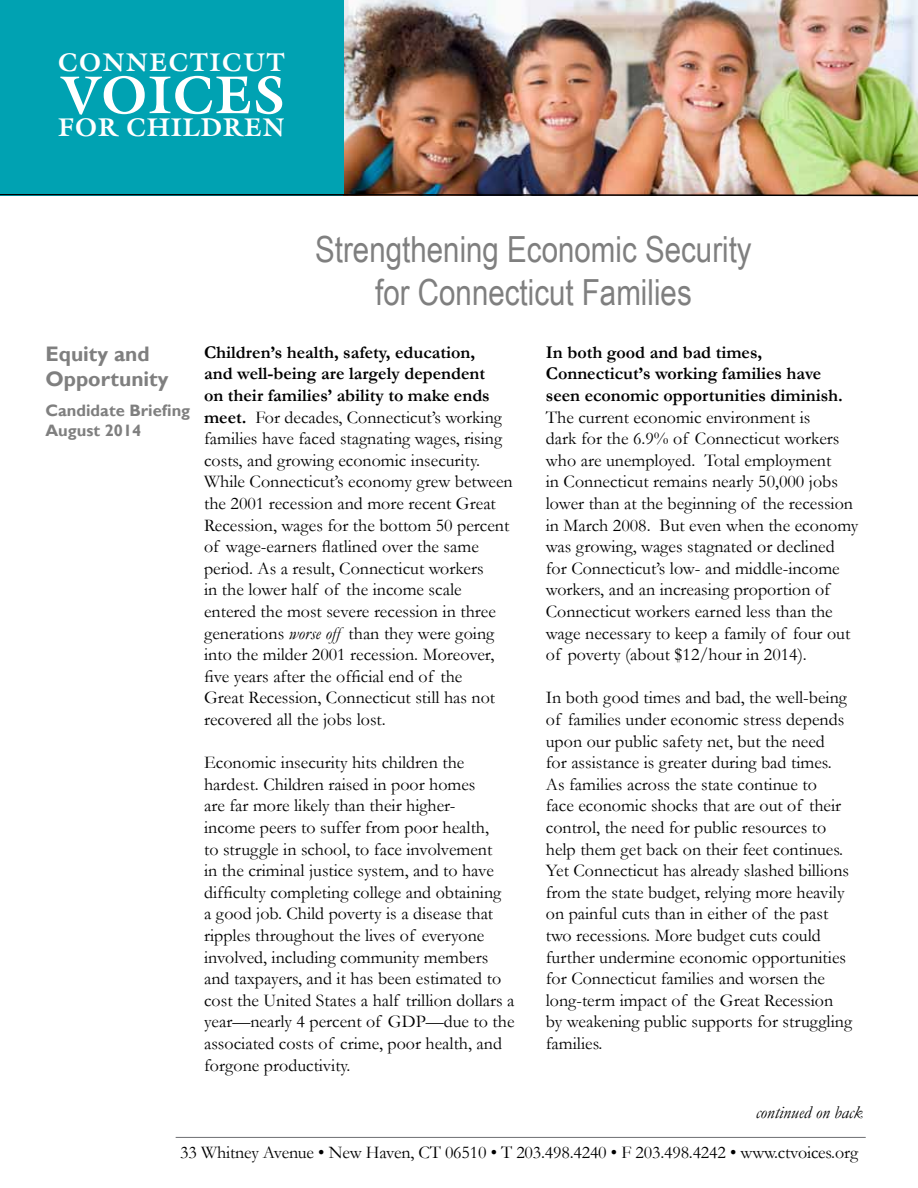
<style>
.page{position:relative;width:918px;height:1188px;background:#fff}
.page>*{position:absolute;margin:0;border:0;box-sizing:border-box;transform-origin:0 0}
.t1{font:700 52.5px "Galliard IT Cby BT";letter-spacing:.025em;color:#fff}
.t2{font:36px/43.2px "Arial Narrow";color:#7f7f7f;text-align:center}
.t3{font:700 25.2px "Galliard IT Cby BT";letter-spacing:.06em;color:#fff}
.t4{font:700 25.2px "Galliard IT Cby BT";letter-spacing:.03em;color:#fff}
.t5{font:700 21px/25.2px "Gill Sans";color:#7f7f7f}
.t6{font:18px/21.6px "Garamond";color:#000}
.t7{font:700 18px/21.6px "Garamond";color:#000}
.t8{font:italic 18px "Garamond";color:#000}
.t9{font:700 16.5px/19.8px "Gill Sans";color:#7f7f7f}
.s1{font-weight:700}
.s2{font-style:italic}
</style>
<div class="page">
<hr style="left:176px;top:1137px;width:690px;height:1px;background:#6d6e71">
<img style="left:344px;top:0;width:574px;height:193px">
<svg style="left:0;top:193px;width:918px;height:4px"></svg>
<div style="left:0;top:0;width:343px;height:193px;background:#00a2b2"></div>
<h3 class="t3" style="left:58px;top:46px;width:228px">CONNECTICUT</h3>
<h1 class="t1" style="left:61px;top:61px;width:225px">VOICES</h1>
<h3 class="t4" style="left:58px;top:111px;width:228px">FOR CHILDREN</h3>
<h2 class="t2" style="left:315px;top:226px;width:438px">Strengthening Economic Security for Connecticut Families</h2>
<p class="t5" style="left:45px;top:341px;width:125px">Equity and<br>Opportunity</p>
<p class="t9" style="left:45px;top:401px;width:146px">Candidate Briefing<br>August 2014</p>
<p class="t6" style="left:204px;top:341px;width:310px"><span class="s1">Children’s health, safety, education,<br>and well-being are largely dependent<br>on their families’ ability to make ends meet.</span> For decades, Connecticut’s working families have faced stagnating wages, rising costs, and growing economic insecurity.<br>While Connecticut’s economy grew between the 2001 recession and more recent Great Recession, wages for the bottom 50 percent of wage-earners flatlined over the same period. As a result, Connecticut workers<br>in the lower half of the income scale entered the most severe recession in three generations <span class="s2">worse off</span> than they were going into the milder 2001 recession. Moreover, five years after the official end of the<br>Great Recession, Connecticut still has not recovered all the jobs lost.</p>
<p class="t6" style="left:204px;top:751px;width:312px">Economic insecurity hits children the hardest. Children raised in poor homes<br>are far more likely than their higher-<br>income peers to suffer from poor health,<br>to struggle in school, to face involvement<br>in the criminal justice system, and to have difficulty completing college and obtaining<br>a good job. Child poverty is a disease that ripples throughout the lives of everyone involved, including community members and taxpayers, and it has been estimated to cost the United States a half trillion dollars a year—nearly 4 percent of GDP—due to the associated costs of crime, poor health, and forgone productivity.</p>
<p class="t7" style="left:546px;top:341px;width:299px">In both good and bad times,<br>Connecticut’s working families have seen economic opportunities diminish.</p>
<p class="t6" style="left:546px;top:406px;width:314px">The current economic environment is<br>dark for the 6.9% of Connecticut workers who are unemployed. Total employment<br>in Connecticut remains nearly 50,000 jobs lower than at the beginning of the recession in March 2008. But even when the economy was growing, wages stagnated or declined for Connecticut’s low- and middle-income workers, and an increasing proportion of Connecticut workers earned less than the wage necessary to keep a family of four out of poverty (about $12/hour in 2014).</p>
<p class="t6" style="left:546px;top:686px;width:308px">In both good times and bad, the well-being of families under economic stress depends upon our public safety net, but the need<br>for assistance is greater during bad times.<br>As families across the state continue to<br>face economic shocks that are out of their control, the need for public resources to help them get back on their feet continues.<br>Yet Connecticut has already slashed billions from the state budget, relying more heavily on painful cuts than in either of the past two recessions. More budget cuts could further undermine economic opportunities for Connecticut families and worsen the long-term impact of the Great Recession by weakening public supports for struggling families.</p>
<p class="t8" style="left:756px;top:1100px;width:109px">continued on back</p>
<p class="t6" style="left:180px;top:1141px;width:680px">33 Whitney Avenue • New Haven, CT 06510 • T 203.498.4240 • F 203.498.4242 • www.ctvoices.org</p>
</div>
